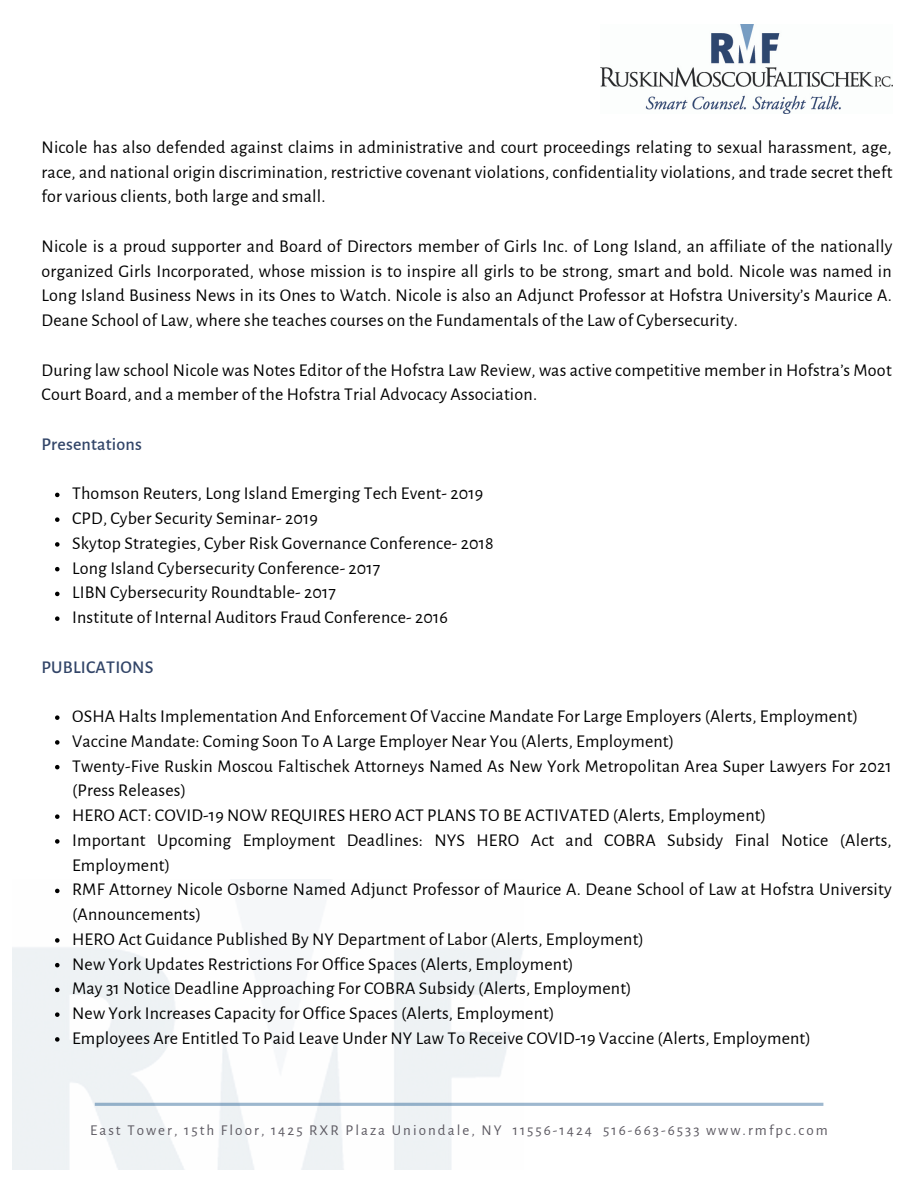
<style>
.page{position:relative;width:918px;height:1188px;background:#fff}
.page>*{position:absolute;margin:0;border:0;box-sizing:border-box;transform-origin:0 0}
.t1{font:18px/24.8px "Alegreya Sans";letter-spacing:.01em;color:#000}
.t2{font:500 18px "Alegreya Sans";letter-spacing:.01em;color:#324568}
.t3{font:15px "Alegreya Sans";letter-spacing:.135em;color:#5d5a62}
</style>
<div class="page">
<img style="left:600px;top:25px;width:293px;height:89px">
<svg style="left:95px;top:1103px;width:728px;height:3px;background:#9eb8ce"></svg>
<svg style="left:55px;top:493px;width:5px;height:4px"></svg>
<svg style="left:55px;top:517px;width:5px;height:5px"></svg>
<svg style="left:55px;top:542px;width:5px;height:5px"></svg>
<svg style="left:55px;top:567px;width:5px;height:4px"></svg>
<svg style="left:55px;top:592px;width:5px;height:4px"></svg>
<svg style="left:55px;top:616px;width:5px;height:5px"></svg>
<svg style="left:55px;top:715px;width:5px;height:5px"></svg>
<svg style="left:55px;top:740px;width:5px;height:5px"></svg>
<svg style="left:55px;top:765px;width:5px;height:4px"></svg>
<svg style="left:55px;top:814px;width:5px;height:5px"></svg>
<svg style="left:55px;top:839px;width:5px;height:5px"></svg>
<svg style="left:55px;top:889px;width:5px;height:4px"></svg>
<svg style="left:29px;top:938px;width:46px;height:29px"></svg>
<svg style="left:55px;top:988px;width:5px;height:4px"></svg>
<svg style="left:55px;top:1012px;width:5px;height:5px"></svg>
<div style="left:30px;top:1037px;width:46px;height:46px;background:#eef2f4"></div>
<p class="t1" style="left:42px;top:135px;width:852px;text-align:justify">Nicole has also defended against claims in administrative and court proceedings relating to sexual harassment, age, race, and national origin discrimination, restrictive covenant violations, confidentiality violations, and trade secret theft for various clients, both large and small.</p>
<p class="t1" style="left:42px;top:234px;width:852px;text-align:justify">Nicole is a proud supporter and Board of Directors member of Girls Inc. of Long Island, an affiliate of the nationally organized Girls Incorporated, whose mission is to inspire all girls to be strong, smart and bold. Nicole was named in Long Island Business News in its Ones to Watch. Nicole is also an Adjunct Professor at Hofstra University’s Maurice A.<br>Deane School of Law, where she teaches courses on the Fundamentals of the Law of Cybersecurity.</p>
<p class="t1" style="left:42px;top:358px;width:852px">During law school Nicole was Notes Editor of the Hofstra Law Review, was active competitive member in Hofstra’s Moot<br>Court Board, and a member of the Hofstra Trial Advocacy Association.</p>
<p class="t2" style="left:42px;top:436px;width:102px">Presentations</p>
<p class="t1" style="left:72px;top:482px;width:413px">Thomson Reuters, Long Island Emerging Tech Event- 2019</p>
<p class="t1" style="left:72px;top:506px;width:247px">CPD, Cyber Security Seminar- 2019</p>
<p class="t1" style="left:72px;top:531px;width:423px">Skytop Strategies, Cyber Risk Governance Conference- 2018</p>
<p class="t1" style="left:72px;top:556px;width:310px">Long Island Cybersecurity Conference- 2017</p>
<p class="t1" style="left:72px;top:581px;width:265px">LIBN Cybersecurity Roundtable- 2017</p>
<p class="t1" style="left:72px;top:605px;width:377px">Institute of Internal Auditors Fraud Conference- 2016</p>
<p class="t2" style="left:42px;top:658px;width:113px">PUBLICATIONS</p>
<p class="t1" style="left:72px;top:704px;width:788px">OSHA Halts Implementation And Enforcement Of Vaccine Mandate For Large Employers (Alerts, Employment)</p>
<p class="t1" style="left:72px;top:729px;width:604px">Vaccine Mandate: Coming Soon To A Large Employer Near You (Alerts, Employment)</p>
<p class="t1" style="left:72px;top:754px;width:821px">Twenty-Five Ruskin Moscou Faltischek Attorneys Named As New York Metropolitan Area Super Lawyers For 2021 (Press Releases)</p>
<p class="t1" style="left:72px;top:803px;width:696px">HERO ACT: COVID-19 NOW REQUIRES HERO ACT PLANS TO BE ACTIVATED (Alerts, Employment)</p>
<p class="t1" style="left:72px;top:828px;width:821px">Important Upcoming Employment Deadlines: NYS HERO Act and COBRA Subsidy Final Notice (Alerts,<br>Employment)</p>
<p class="t1" style="left:72px;top:878px;width:821px">RMF Attorney Nicole Osborne Named Adjunct Professor of Maurice A. Deane School of Law at Hofstra University (Announcements)</p>
<p class="t1" style="left:72px;top:927px;width:574px">HERO Act Guidance Published By NY Department of Labor (Alerts, Employment)</p>
<p class="t1" style="left:72px;top:952px;width:503px">New York Updates Restrictions For Office Spaces (Alerts, Employment)</p>
<p class="t1" style="left:72px;top:977px;width:561px">May 31 Notice Deadline Approaching For COBRA Subsidy (Alerts, Employment)</p>
<p class="t1" style="left:72px;top:1001px;width:484px">New York Increases Capacity for Office Spaces (Alerts, Employment)</p>
<p class="t1" style="left:72px;top:1026px;width:740px">Employees Are Entitled To Paid Leave Under NY Law To Receive COVID-19 Vaccine (Alerts, Employment)</p>
<p class="t3" style="left:90px;top:1123px;width:739px">East Tower, 15th Floor, 1425 RXR Plaza Uniondale, NY 11556-1424 516-663-6533 www.rmfpc.com</p>
</div>
